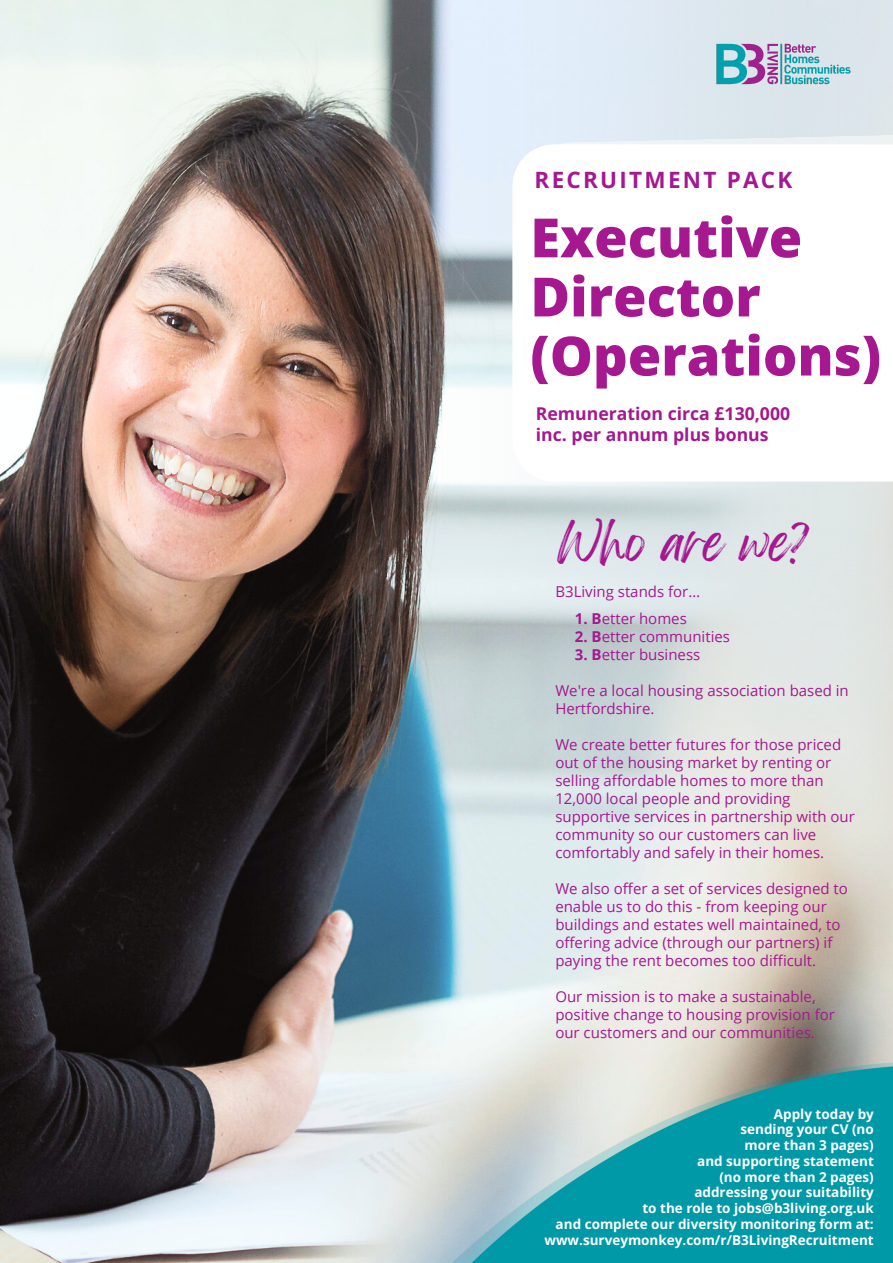
<style>
.page{position:relative;width:893px;height:1263px;background:#fff}
.page>*{position:absolute;margin:0;border:0;box-sizing:border-box;transform-origin:0 0}
.t1{font:800 54.15px/59.1px "Open Sans";color:#a51890}
.t2{font:45px "Feeling Passionate";color:#a51890}
.t3{font:700 22.5px "Open Sans";letter-spacing:.1em;color:#a51890}
.t4{font:700 17.62px/20.9px "Open Sans";color:#a51890}
.t5{font:15px/18px "Open Sans";color:#a51890}
.t6{font:700 13.5px/15.8px "Open Sans";color:#fff;text-align:right}
.s1{font-weight:700}
</style>
<div class="page">
<img style="left:0;top:0;width:893px;height:1263px">
<img style="left:415px;top:0;width:478px;height:1013px">
<img style="left:704px;top:32px;width:158px;height:63px">
<img style="left:451px;top:1062px;width:442px;height:201px">
<svg style="left:531px;top:132px;width:362px;height:12px;background:#e4ecf3"></svg>
<svg style="left:512px;top:144px;width:381px;height:338px"></svg>
<p class="t3" style="left:534px;top:164px;width:259px">RECRUITMENT PACK</p>
<p class="t1" style="left:530px;top:207px;width:352px">Executive<br>Director (Operations)</p>
<p class="t4" style="left:536px;top:403px;width:256px">Remuneration circa £130,000 inc. per annum plus bonus</p>
<p class="t2" style="left:557px;top:506px;width:252px">Who are we?</p>
<h5 class="t5" style="left:555px;top:582px;width:146px">B3Living stands for…</h5>
<h5 class="t5" style="left:575px;top:609px;width:114px"><span class="s1">1. B</span>etter homes</h5>
<h5 class="t5" style="left:575px;top:627px;width:157px"><span class="s1">2. B</span>etter communities</h5>
<h5 class="t5" style="left:575px;top:645px;width:127px"><span class="s1">3. B</span>etter business</h5>
<h5 class="t5" style="left:555px;top:681px;width:295px">We're a local housing association based in<br>Hertfordshire.</h5>
<h5 class="t5" style="left:555px;top:735px;width:301px">We create better futures for those priced out of the housing market by renting or selling affordable homes to more than 12,000 local people and providing supportive services in partnership with our community so our customers can live comfortably and safely in their homes.</h5>
<h5 class="t5" style="left:555px;top:879px;width:294px">We also offer a set of services designed to enable us to do this - from keeping our buildings and estates well maintained, to offering advice (through our partners) if paying the rent becomes too difficult.</h5>
<p class="t5" style="left:555px;top:987px;width:281px">Our mission is to make a sustainable, positive change to housing provision for our customers and our communities.</p>
<p class="t6" style="left:740px;top:1105px;width:135px">Apply today by sending your CV (no more than 3 pages)</p>
<h3 class="t6" style="left:697px;top:1153px;width:178px">and supporting statement</h3>
<h1 class="t6" style="left:719px;top:1168px;width:156px">(no more than 2 pages)</h1>
<h4 class="t6" style="left:694px;top:1184px;width:181px">addressing your suitability</h4>
<h2 class="t6" style="left:642px;top:1200px;width:233px">to the role to jobs@b3living.org.uk</h2>
<h5 class="t6" style="left:544px;top:1216px;width:331px">and complete our diversity monitoring form at: www.surveymonkey.com/r/B3LivingRecruitment</h5>
</div>
